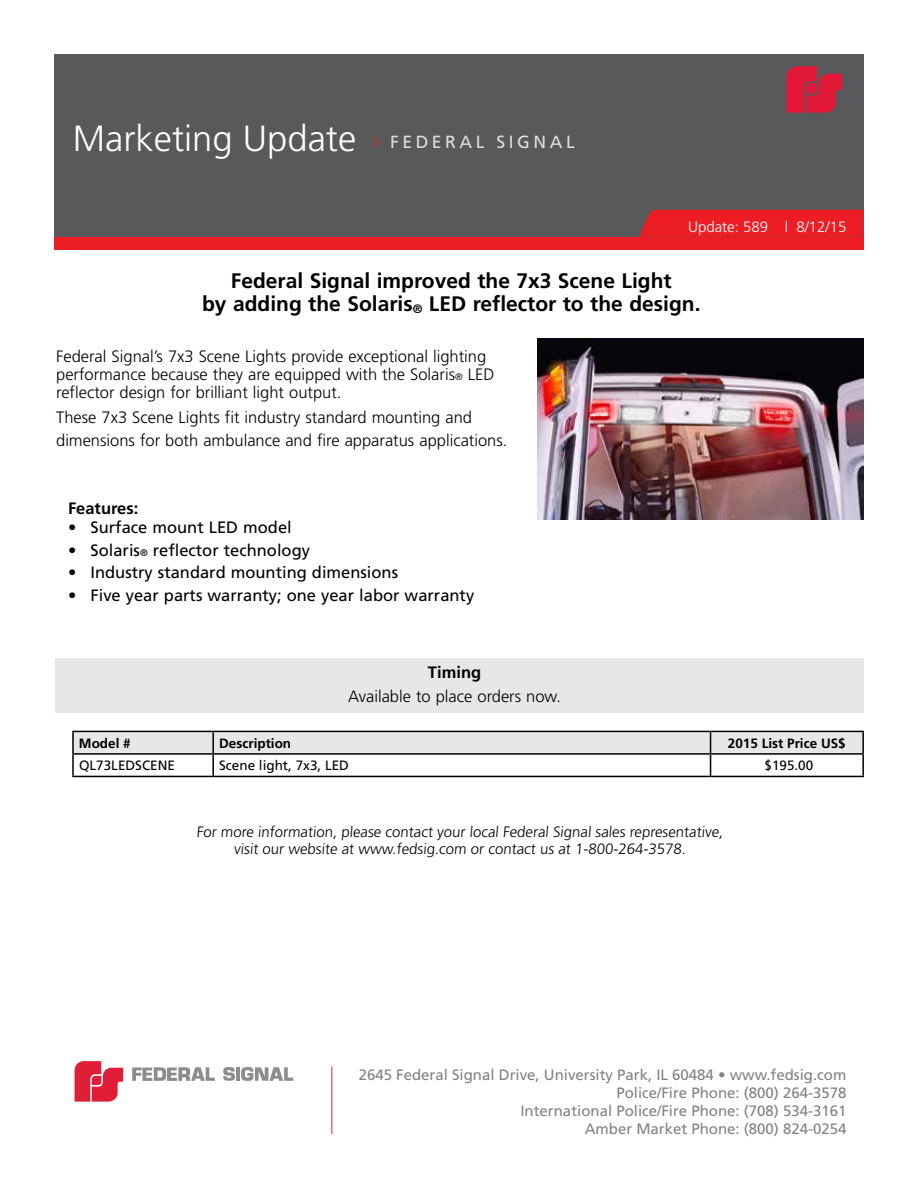
<style>
.page{position:relative;width:918px;height:1188px;background:#fff}
.page>*{position:absolute;margin:0;border:0;box-sizing:border-box;transform-origin:0 0}
.t1{font:300 36.45px "Frutiger";color:#fff}
.t2{font:700 21px/22.5px "Frutiger";color:#000;text-align:center}
.t3{font:17.55px "Frutiger";letter-spacing:.2em;color:#dcddde}
.t4{font:300 16.5px/18px "Frutiger";color:#000}
.t5{font:16.5px "Frutiger";color:#000}
.t6{font:700 16.5px "Frutiger";color:#000}
.t7{font:15px/18px "Frutiger";color:#808384;text-align:right}
.t8{font:300 15px/16.5px "Frutiger";color:#000;text-align:center}
.t9{font:300 15px "Frutiger";color:#fff}
.t10{font:13.5px "Frutiger";color:#000}
.t11{font:700 13.5px "Frutiger";color:#000}
.s1{font-family:"Letter Gothic Std";font-weight:700;font-size:15.6px;color:#ed1d24}
.s2{font-size:9.6px}
</style>
<div class="page">
<div style="left:54px;top:209px;width:810px;height:41px;background:#ed1d24"></div>
<div style="left:54px;top:54px;width:810px;height:183px;background:#58595b"></div>
<svg style="left:786px;top:66px;width:56px;height:47px"></svg>
<svg style="left:639px;top:209px;width:225px;height:28px"></svg>
<hr style="left:332px;top:1066px;width:1px;height:68px;background:#ed1d24">
<svg style="left:75px;top:1061px;width:48px;height:41px"></svg>
<svg style="left:223px;top:1067px;width:12px;height:14px"></svg>
<hr style="left:236px;top:1067px;width:4px;height:14px;background:#8c8c8c">
<svg style="left:241px;top:1067px;width:52px;height:14px"></svg>
<svg style="left:132px;top:1067px;width:83px;height:14px"></svg>
<hr style="left:72px;top:731px;width:141px;height:1px;background:#000">
<hr style="left:72px;top:732px;width:2px;height:21px;background:#000">
<hr style="left:711px;top:731px;width:153px;height:1px;background:#000">
<hr style="left:862px;top:732px;width:2px;height:21px;background:#000">
<hr style="left:72px;top:753px;width:141px;height:2px;background:#000">
<hr style="left:72px;top:755px;width:2px;height:21px;background:#000">
<hr style="left:711px;top:753px;width:153px;height:2px;background:#000">
<svg style="left:73px;top:731px;width:790px;height:45px"></svg>
<hr style="left:862px;top:755px;width:2px;height:21px;background:#000">
<hr style="left:72px;top:776px;width:141px;height:1px;background:#000">
<hr style="left:213px;top:776px;width:498px;height:1px;background:#000">
<hr style="left:711px;top:776px;width:153px;height:1px;background:#000">
<div style="left:56px;top:659px;width:808px;height:54px;background:#e6e7e8"></div>
<img style="left:537px;top:338px;width:327px;height:181px">
<h1 class="t1" style="left:73px;top:118px;width:285px">Marketing Update</h1>
<p class="t3" style="left:371px;top:132px;width:205px"><span class="s1">&gt;</span> FEDERAL SIGNAL</p>
<p class="t9" style="left:688px;top:219px;width:160px">Update: 589 l 8/12/15</p>
<p class="t2" style="left:202px;top:270px;width:500px">Federal Signal improved the 7x3 Scene Light<br>by adding the Solaris<sub>®</sub> LED reflector to the design.</p>
<p class="t4" style="left:56px;top:347px;width:440px">Federal Signal’s 7x3 Scene Lights provide exceptional lighting performance because they are equipped with the Solaris<span class="s2">®</span> LED reflector design for brilliant light output.</p>
<p class="t4" style="left:56px;top:407px;width:453px;line-height:22.5px">These 7x3 Scene Lights fit industry standard mounting and dimensions for both ambulance and fire apparatus applications.</p>
<p class="t6" style="left:68px;top:499px;width:72px">Features:</p>
<p class="t5" style="left:68px;top:518px;width:225px">• Surface mount LED model</p>
<p class="t5" style="left:68px;top:541px;width:243px">• Solaris<span class="s2">®</span> reflector technology</p>
<p class="t5" style="left:68px;top:563px;width:332px">• Industry standard mounting dimensions</p>
<p class="t5" style="left:68px;top:586px;width:408px">• Five year parts warranty; one year labor warranty</p>
<p class="t6" style="left:428px;top:663px;width:55px">Timing</p>
<p class="t4" style="left:348px;top:687px;width:215px">Available to place orders now.</p>
<p class="t11" style="left:79px;top:735px;width:53px">Model #</p>
<p class="t11" style="left:219px;top:735px;width:73px">Description</p>
<p class="t11" style="left:728px;top:735px;width:119px">2015 List Price US$</p>
<p class="t10" style="left:79px;top:758px;width:98px">QL73LEDSCENE</p>
<p class="t10" style="left:219px;top:758px;width:131px">Scene light, 7x3, LED</p>
<p class="t10" style="left:765px;top:758px;width:50px">$195.00</p>
<p class="t8" style="left:196px;top:824px;width:530px">For more information, please contact your local Federal Signal sales representative, visit our website at www.fedsig.com or contact us at 1-800-264-3578.</p>
<p class="t7" style="left:359px;top:1066px;width:489px">2645 Federal Signal Drive, University Park, IL 60484 • www.fedsig.com Police/Fire Phone: (800) 264-3578<br>International Police/Fire Phone: (708) 534-3161<br>Amber Market Phone: (800) 824-0254</p>
</div>
